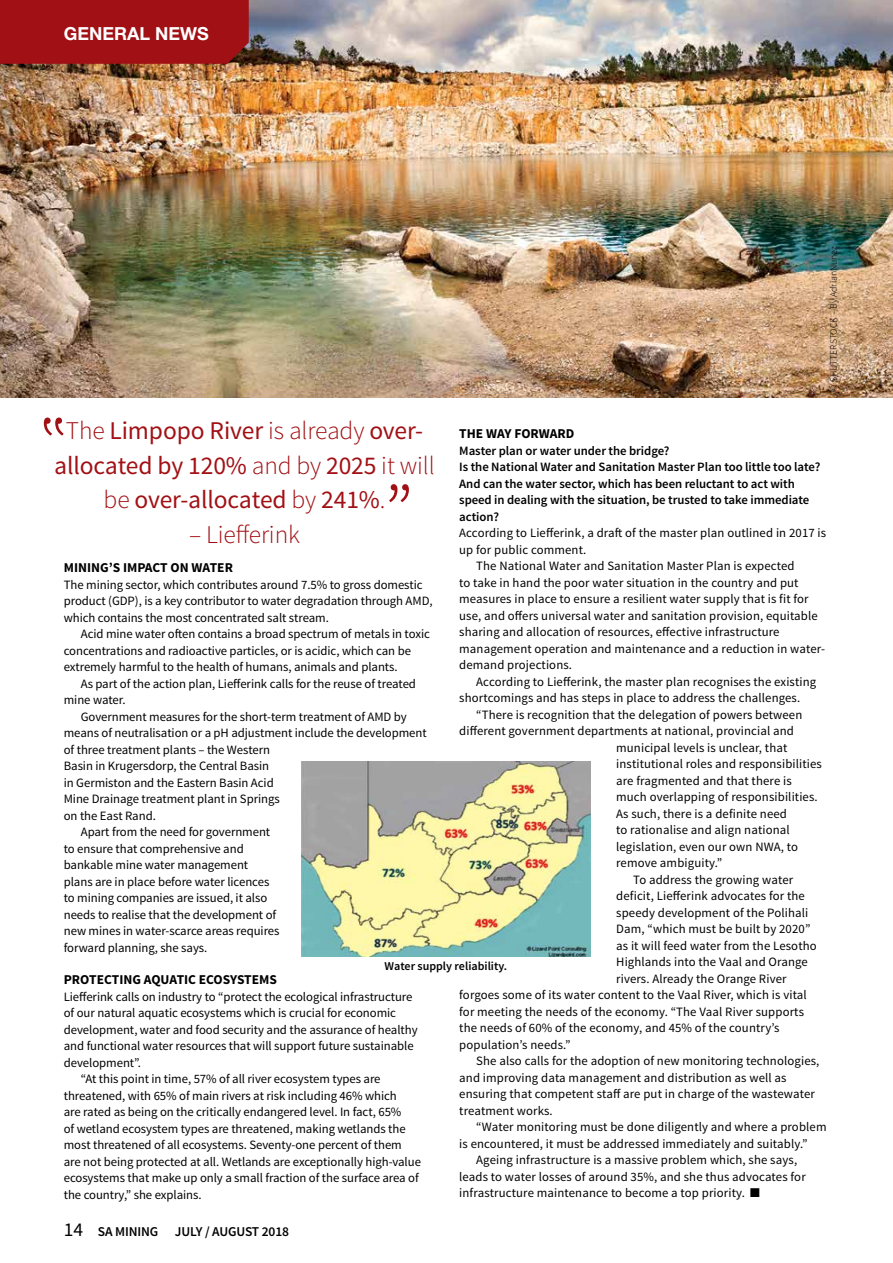
<style>
.page{position:relative;width:893px;height:1263px;background:#fff}
.page>*{position:absolute;margin:0;border:0;box-sizing:border-box;transform-origin:0 0}
.t1{font:300 81px "Source Sans Pro";color:#a11014}
.t2{font:25.5px/34.5px "Source Sans Pro";letter-spacing:-.005em;color:#a11014;text-align:center}
.t3{font:300 25.5px "Source Sans Pro";letter-spacing:-.005em;color:#a11014}
.t4{font:700 18px "Helvetica Neue";color:#fff}
.t5{font:700 13.5px "Source Sans Pro";color:#000}
.t6{font:600 13.5px "Source Sans Pro";letter-spacing:-.01em;color:#000}
.t7{font:12.75px/16.5px "Source Sans Pro";letter-spacing:-.005em;color:#000}
.t8{font:600 12.75px/16.5px "Source Sans Pro";letter-spacing:-.005em;color:#000}
.t9{font:600 12px "Source Sans Pro";color:#000}
.t10{font:300 9.75px "Source Sans Pro";color:#000}
.s1{font-weight:300}
.s2{font-weight:400;font-size:19.5px}
</style>
<div class="page">
<img style="left:0;top:0;width:893px;height:398px">
<div style="left:0;top:0;width:249px;height:64px;background:#a11014"></div>
<img style="left:301px;top:761px;width:290px;height:196px">
<h3 class="t4" style="left:64px;top:22px;width:147px">GENERAL NEWS</h3>
<p class="t10" style="left:828px;top:392px;width:147px;rotate:-90deg">© SHUTTERSTOCK – By AdrianNunez</p>
<h2 class="t2" style="left:54px;top:414px;width:382px"><span class="s1">The</span> Limpopo River <span class="s1">is already</span> over&shy;allocated by 120% <span class="s1">and by</span> 2025 <span class="s1">it will be</span> over-allocated <span class="s1">by</span> 241%<span class="s1">.</span></h2>
<h2 class="t3" style="left:189px;top:519px;width:112px">– Liefferink</h2>
<p class="t5" style="left:459px;top:425px;width:117px">THE WAY FORWARD</p>
<p class="t8" style="left:459px;top:443px;width:363px">Master plan or water under the bridge?<br>Is the N ational Water and Sanitation Master Plan too little too late?<br>And can the water sector, which has been reluctant to act with speed in dealing with the situation, be trusted to take immediate action?</p>
<p class="t7" style="left:459px;top:525px;width:368px">According to Liefferink, a draft of the master plan outlined in 2017 is</p>
<p class="t7" style="left:459px;top:541px;width:129px">up for public comment.</p>
<p class="t7" style="left:476px;top:558px;width:320px">The National Water and Sanitation Master Plan is expected</p>
<p class="t7" style="left:459px;top:574px;width:341px">to take in hand the poor water situation in the country and put</p>
<p class="t7" style="left:459px;top:591px;width:351px">measures in place to ensure a resilient water supply that is fit for</p>
<p class="t7" style="left:459px;top:607px;width:360px">use, and offers universal water and sanitation provision, equitable</p>
<p class="t7" style="left:459px;top:624px;width:322px">sharing and allocation of resources, effective infrastructure</p>
<p class="t7" style="left:459px;top:640px;width:367px">management operation and maintenance and a reduction in water-</p>
<p class="t7" style="left:459px;top:657px;width:114px">demand projections.</p>
<p class="t7" style="left:476px;top:673px;width:342px">According to Liefferink, the master plan recognises the existing</p>
<p class="t7" style="left:459px;top:690px;width:342px">shortcomings and has steps in place to address the challenges.</p>
<p class="t7" style="left:476px;top:706px;width:328px">“There is recognition that the delegation of powers between</p>
<p class="t7" style="left:459px;top:723px;width:336px">different government departments at national, provincial and</p>
<p class="t7" style="left:616px;top:739px;width:173px">municipal levels is unclear, that</p>
<p class="t7" style="left:616px;top:756px;width:207px">institutional roles and responsibilities</p>
<p class="t7" style="left:616px;top:772px;width:177px">are fragmented and that there is</p>
<p class="t7" style="left:616px;top:789px;width:203px">much overlapping of responsibilities.</p>
<p class="t7" style="left:616px;top:805px;width:172px">As such, there is a definite need</p>
<p class="t7" style="left:616px;top:822px;width:175px">to rationalise and align national</p>
<p class="t7" style="left:616px;top:838px;width:183px">legislation, even our own NWA, to</p>
<p class="t7" style="left:616px;top:855px;width:107px">remove ambiguity.”</p>
<p class="t7" style="left:633px;top:871px;width:161px">To address the growing water</p>
<p class="t7" style="left:616px;top:888px;width:190px">deficit, Liefferink advocates for the</p>
<p class="t7" style="left:616px;top:904px;width:194px">speedy development of the Polihali</p>
<p class="t7" style="left:616px;top:921px;width:196px">Dam, “which must be built by 2020”</p>
<p class="t7" style="left:616px;top:937px;width:202px">as it will feed water from the Lesotho</p>
<p class="t7" style="left:616px;top:954px;width:193px">Highlands into the Vaal and Orange</p>
<p class="t7" style="left:616px;top:970px;width:172px">rivers. Already the Orange River</p>
<p class="t7" style="left:459px;top:987px;width:349px">forgoes some of its water content to the Vaal River, which is vital</p>
<p class="t7" style="left:459px;top:1003px;width:346px">for meeting the needs of the economy. “The Vaal River supports</p>
<p class="t7" style="left:459px;top:1020px;width:322px">the needs of 60% of the economy, and 45% of the country’s</p>
<p class="t7" style="left:459px;top:1036px;width:113px">population’s needs.”</p>
<p class="t7" style="left:476px;top:1053px;width:345px">She also calls for the adoption of new monitoring technologies,</p>
<p class="t7" style="left:459px;top:1069px;width:329px">and improving data management and distribution as well as</p>
<p class="t7" style="left:459px;top:1086px;width:357px">ensuring that competent staff are put in charge of the wastewater</p>
<p class="t7" style="left:459px;top:1102px;width:95px">treatment works.</p>
<p class="t7" style="left:476px;top:1119px;width:352px">“Water monitoring must be done diligently and where a problem</p>
<p class="t7" style="left:459px;top:1135px;width:350px">is encountered, it must be addressed immediately and suitably.”</p>
<p class="t7" style="left:476px;top:1152px;width:322px">Ageing infrastructure is a massive problem which, she says,</p>
<p class="t7" style="left:459px;top:1168px;width:348px">leads to water losses of around 35%, and she thus advocates for</p>
<p class="t7" style="left:459px;top:1185px;width:302px">infrastructure maintenance to become a top priority. ■</p>
<h1 class="t1" style="left:414px;top:521px;width:31px;rotate:-180deg">“</h1>
<p class="t5" style="left:64px;top:559px;width:171px">MINING’S IMPACT ON WATER</p>
<p class="t7" style="left:64px;top:576px;width:370px">The mining sector, which contributes around 7.5% to gross domestic product (GDP), is a key contributor to water degradation through AMD, which contains the most concentrated salt stream.</p>
<p class="t7" style="left:64px;top:626px;width:368px;text-indent:17px">Acid mine water often contains a broad spectrum of metals in toxic concentrations and radioactive particles, or is acidic, which can be extremely harmful to the health of humans, animals and plants.</p>
<p class="t7" style="left:64px;top:675px;width:354px;text-indent:17px">As part of the action plan, Liefferink calls for the reuse of treated mine water.</p>
<p class="t7" style="left:81px;top:708px;width:327px">Government measures for the short-term treatment of AMD by</p>
<p class="t7" style="left:64px;top:725px;width:364px">means of neutralisation or a pH adjustment include the development</p>
<p class="t7" style="left:64px;top:741px;width:208px">of three treatment plants – the Western</p>
<p class="t7" style="left:64px;top:758px;width:207px">Basin in Krugersdorp, the Central Basin</p>
<p class="t7" style="left:64px;top:774px;width:211px">in Germiston and the Eastern Basin Acid</p>
<p class="t7" style="left:64px;top:791px;width:217px">Mine Drainage treatment plant in Springs</p>
<p class="t7" style="left:64px;top:807px;width:94px">on the East Rand.</p>
<p class="t7" style="left:81px;top:824px;width:191px">Apart from the need for government</p>
<p class="t7" style="left:64px;top:840px;width:181px">to ensure that comprehensive and</p>
<p class="t7" style="left:64px;top:857px;width:186px">bankable mine water management</p>
<p class="t7" style="left:64px;top:873px;width:207px">plans are in place before water licences</p>
<p class="t7" style="left:64px;top:890px;width:205px">to mining companies are issued, it also</p>
<p class="t7" style="left:64px;top:906px;width:214px">needs to realise that the development of</p>
<p class="t7" style="left:64px;top:923px;width:217px">new mines in water-scarce areas requires</p>
<p class="t7" style="left:64px;top:939px;width:145px">forward planning, she says.</p>
<p class="t5" style="left:64px;top:971px;width:215px">PROTECTING AQUATIC ECOSYSTEMS</p>
<p class="t7" style="left:64px;top:989px;width:350px">Liefferink calls on industry to “protect the ecological infrastructure</p>
<p class="t7" style="left:64px;top:1005px;width:334px">of our natural aquatic ecosystems which is crucial for economic</p>
<p class="t7" style="left:64px;top:1022px;width:355px">development, water and food security and the assurance of healthy</p>
<p class="t7" style="left:64px;top:1038px;width:351px">and functional water resources that will support future sustainable</p>
<p class="t7" style="left:64px;top:1055px;width:79px">development”.</p>
<p class="t7" style="left:81px;top:1071px;width:301px">“At this point in time, 57% of all river ecosystem types are</p>
<p class="t7" style="left:64px;top:1088px;width:334px">threatened, with 65% of main rivers at risk including 46% which</p>
<p class="t7" style="left:64px;top:1104px;width:339px">are rated as being on the critically endangered level. In fact, 65%</p>
<p class="t7" style="left:64px;top:1121px;width:343px">of wetland ecosystem types are threatened, making wetlands the</p>
<p class="t7" style="left:64px;top:1137px;width:340px">most threatened of all ecosystems. Seventy-one percent of them</p>
<p class="t7" style="left:64px;top:1154px;width:359px">are not being protected at all. Wetlands are exceptionally high-value</p>
<p class="t7" style="left:64px;top:1170px;width:357px">ecosystems that make up only a small fraction of the surface area of</p>
<p class="t7" style="left:64px;top:1187px;width:139px">the country,” she explains.</p>
<p class="t9" style="left:385px;top:959px;width:124px">Water supply reliability.</p>
<p class="t6" style="left:64px;top:1223px;width:227px"><span class="s2">14</span> SA Mining JULY / AUGUST 2018</p>
</div>
